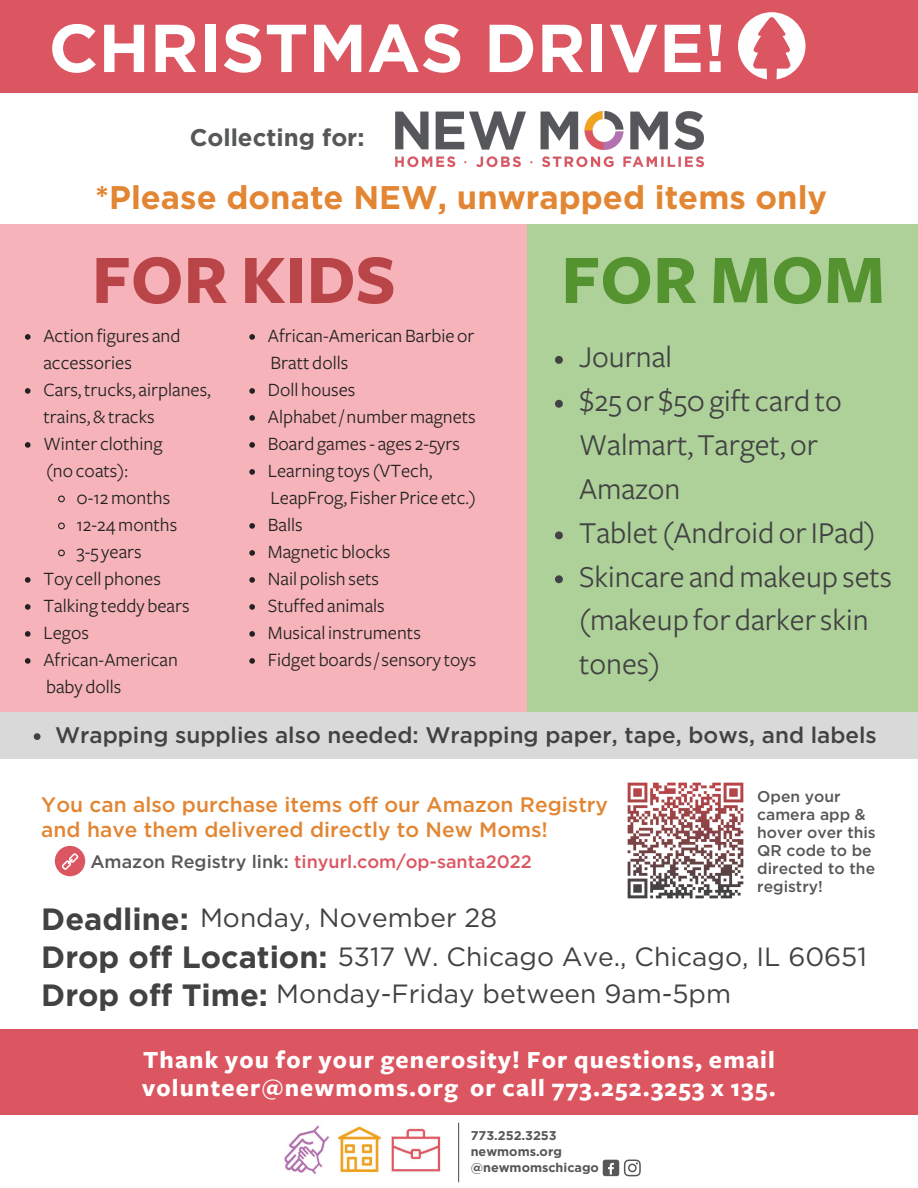
<style>
.page{position:relative;width:918px;height:1188px;background:#fff}
.page>*{position:absolute;margin:0;border:0;box-sizing:border-box;transform-origin:0 0}
.t1{font:700 72px "Freight Sans";color:#b94548}
.t2{font:700 72px "Freight Sans";color:#559330}
.t3{font:700 67.5px "Gotham";color:#fff}
.t4{font:700 32.7px "Gotham";color:#e38633}
.t5{font:31.5px/43.8px "Freight Sans";color:#424143}
.t6{font:700 30.75px/38.2px "Gotham";color:#424143}
.t7{font:26.4px/39.5px "Gotham";color:#424143}
.t8{font:700 25.5px/28.2px "Freight Sans";letter-spacing:.045em;color:#fff}
.t9{font:700 24px "Gotham";color:#565759}
.t10{font:500 22.5px "Gotham";color:#424143}
.t11{font:500 21px/24.8px "Gotham";color:#e38633}
.t12{font:19.5px/27px "Freight Sans";color:#222}
.t13{font:500 18px "Gotham";color:#dc5662}
.t14{font:500 15.6px/18px "Gotham";color:#565759}
.t15{font:700 12.6px/16.4px "Gotham";color:#565759}
.s1{color:#565759}
</style>
<div class="page">
<div style="left:0;top:0;width:918px;height:92px;background:#dc5662"></div>
<img style="left:396px;top:111px;width:308px;height:56px">
<svg style="left:738px;top:12px;width:68px;height:67px"></svg>
<svg style="left:624px;top:1160px;width:17px;height:16px"></svg>
<div style="left:603px;top:1160px;width:16px;height:16px;background:#565759;border-radius:3px"></div>
<svg style="left:608px;top:1163px;width:6px;height:11px"></svg>
<svg style="left:458px;top:1123px;width:1px;height:59px"></svg>
<img style="left:391px;top:1128px;width:50px;height:44px">
<img style="left:338px;top:1126px;width:44px;height:48px">
<img style="left:284px;top:1125px;width:46px;height:49px">
<div style="left:0;top:1029px;width:918px;height:86px;background:#dc5662"></div>
<div style="left:0;top:685px;width:918px;height:73px;background:#d9d9d9"></div>
<div style="left:517px;top:225px;width:401px;height:487px;background:#add198"></div>
<div style="left:0;top:225px;width:527px;height:487px;background:#f6b4ba"></div>
<img style="left:627px;top:782px;width:117px;height:117px">
<svg style="left:55px;top:846px;width:30px;height:30px"></svg>
<svg style="left:555px;top:356px;width:8px;height:8px"></svg>
<svg style="left:555px;top:400px;width:8px;height:8px"></svg>
<svg style="left:555px;top:531px;width:8px;height:8px"></svg>
<svg style="left:555px;top:575px;width:8px;height:8px"></svg>
<svg style="left:25px;top:334px;width:6px;height:6px"></svg>
<svg style="left:25px;top:388px;width:6px;height:6px"></svg>
<svg style="left:25px;top:442px;width:6px;height:6px"></svg>
<svg style="left:58px;top:495px;width:7px;height:8px"></svg>
<svg style="left:58px;top:522px;width:7px;height:8px"></svg>
<svg style="left:58px;top:549px;width:7px;height:8px"></svg>
<svg style="left:25px;top:577px;width:6px;height:6px"></svg>
<svg style="left:25px;top:604px;width:6px;height:6px"></svg>
<svg style="left:25px;top:631px;width:6px;height:6px"></svg>
<svg style="left:25px;top:658px;width:6px;height:6px"></svg>
<svg style="left:249px;top:334px;width:6px;height:6px"></svg>
<svg style="left:249px;top:388px;width:6px;height:6px"></svg>
<svg style="left:249px;top:415px;width:6px;height:6px"></svg>
<svg style="left:249px;top:442px;width:6px;height:6px"></svg>
<svg style="left:249px;top:469px;width:6px;height:6px"></svg>
<svg style="left:249px;top:523px;width:6px;height:6px"></svg>
<svg style="left:249px;top:550px;width:6px;height:6px"></svg>
<svg style="left:249px;top:577px;width:6px;height:6px"></svg>
<svg style="left:249px;top:604px;width:6px;height:6px"></svg>
<svg style="left:249px;top:631px;width:6px;height:6px"></svg>
<svg style="left:249px;top:658px;width:6px;height:6px"></svg>
<svg style="left:34px;top:733px;width:7px;height:7px"></svg>
<h2 class="t3" style="left:49px;top:18px;width:679px">CHRISTMAS DRIVE!</h2>
<p class="t9" style="left:190px;top:127px;width:176px">Collecting for:</p>
<h3 class="t4" style="left:95px;top:182px;width:733px">*Please donate NEW, unwrapped items only</h3>
<h1 class="t1" style="left:92px;top:245px;width:306px">FOR KIDS</h1>
<p class="t12" style="left:43px;top:323px;width:139px">Action figures and</p>
<p class="t12" style="left:43px;top:350px;width:90px">accessories</p>
<p class="t12" style="left:43px;top:377px;width:169px">Cars,trucks, airplanes,</p>
<p class="t12" style="left:43px;top:404px;width:113px">trains,&amp;tracks</p>
<p class="t12" style="left:43px;top:431px;width:121px">Winter clothing</p>
<p class="t12" style="left:46px;top:458px;width:83px">(no coats):</p>
<p class="t12" style="left:77px;top:485px;width:95px">0-12months</p>
<p class="t12" style="left:77px;top:512px;width:102px">12-24months</p>
<p class="t12" style="left:77px;top:539px;width:67px">3-5 years</p>
<p class="t12" style="left:43px;top:566px;width:119px">Toy cell phones</p>
<p class="t12" style="left:43px;top:593px;width:148px">Talking teddy bears</p>
<p class="t12" style="left:43px;top:620px;width:47px">Legos</p>
<p class="t12" style="left:43px;top:647px;width:136px">African-American</p>
<p class="t12" style="left:46px;top:674px;width:77px">baby dolls</p>
<p class="t12" style="left:268px;top:323px;width:210px">African-American Barbie or<br>Bratt dolls<br>Doll houses<br>Alphabet/ numbermagnets<br>Board games- ages 2-5yrs<br>Learning toys(VTech,<br>LeapFrog, Fisher Price etc.)<br>Balls<br>Magnetic blocks<br>Nail polish sets<br>Stuffed animals<br>Musical instruments<br>Fidget boards/sensory toys</p>
<h1 class="t2" style="left:561px;top:245px;width:325px">FOR MOM</h1>
<h3 class="t5" style="left:579px;top:336px;width:315px">Journal<br>$25 or $50gift card to<br>Walmart, Target, or<br>Amazon<br>Tablet(Android orIPad)<br>Skincare andmakeup sets (makeup for darkerskin tones)</h3>
<p class="t10" style="left:55px;top:722px;width:823px">Wrapping supplies also needed: Wrapping paper, tape, bows, and labels</p>
<p class="t11" style="left:41px;top:792px;width:568px">You can also purchase items off our Amazon Registry and have them delivered directly to New Moms!</p>
<p class="t13" style="left:90px;top:850px;width:443px"><span class="s1">Amazon Registry link:</span> tinyurl.com/op-santa2022</p>
<p class="t14" style="left:757px;top:787px;width:120px">Open your camera app &amp; hover over this<br>QR code to be directed to the registry!</p>
<h3 class="t6" style="left:41px;top:901px;width:288px">Deadline:<br>Drop off Location:<br>Drop off Time:</h3>
<h3 class="t7" style="left:338px;top:899px;width:531px;text-indent:-138px">Monday, November 28<br>5317 W. Chicago Ave., Chicago, IL 60651</h3>
<h3 class="t7" style="left:276px;top:975px;width:456px">Monday-Friday between 9am-5pm</h3>
<h3 class="t8" style="left:142px;top:1046px;width:635px">Thank you for your generosity! For questions, email volunteer@newmoms.org or call 773.252.3253 x 135.</h3>
<p class="t15" style="left:471px;top:1128px;width:130px">773.252.3253 newmoms.org @newmomschicago</p>
</div>
